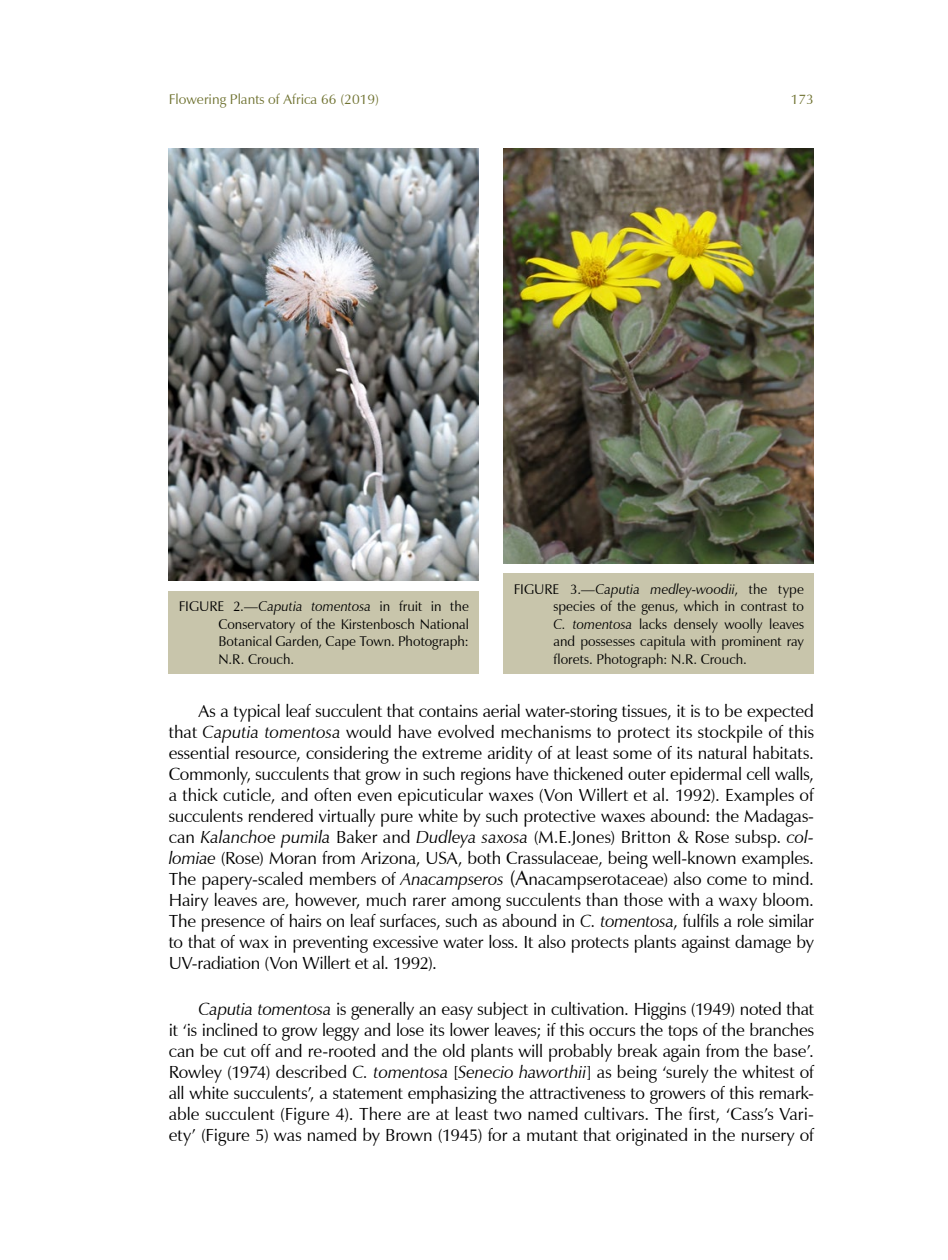
<style>
.page{position:relative;width:948px;height:1260px;background:#fff}
.page>*{position:absolute;margin:0;border:0;box-sizing:border-box;transform-origin:0 0}
.t1{font:17.5px/21px "Zapf Humanist 601 BT";letter-spacing:-.015em;color:#000;text-align:justify}
.t2{font:14px/17.5px "Zapf Humanist 601 BT";color:#000;text-align:justify}
.t3{font:14px "Zapf Humanist 601 BT";color:#6e712f}
.s1{font-style:italic}
.s2{font-size:21px}
</style>
<div class="page">
<img style="left:169px;top:149px;width:310px;height:432px">
<div style="left:169px;top:591px;width:310px;height:83px;background:#c8c5ab"></div>
<img style="left:504px;top:149px;width:310px;height:414px">
<div style="left:504px;top:573px;width:310px;height:101px;background:#c8c5ab"></div>
<p class="t3" style="left:169px;top:91px;width:212px">Flowering Plants of Africa 66 (2019)</p>
<p class="t3" style="left:790px;top:91px;width:25px">173</p>
<p class="t2" style="left:218px;top:598px;width:252px;text-indent:-40px">FIGURE 2.—<span class="s1">Caputia tomentosa</span> in fruit in the Conservatory of the Kirstenbosch National Botanical Garden, Cape Town. Photograph:<br>N.R. Crouch.</p>
<p class="t2" style="left:553px;top:580px;width:252px;text-indent:-40px">FIGURE 3.—<span class="s1">Caputia medley-woodii</span>, the type species of the genus, which in contrast to <span class="s1">C. tomentosa</span> lacks densely woolly leaves and possesses capitula with prominent ray florets. Photograph: N.R. Crouch.</p>
<p class="t1" style="left:169px;top:700px;width:646px;text-indent:30px">As a typical leaf succulent that contains aerial water-storing tissues, it is to be expected that <span class="s1">Caputia tomentosa</span> would have evolved mechanisms to protect its stockpile of this essential resource, considering the extreme aridity of at least some of its natural habitats.<br>Commonly, succulents that grow in such regions have thickened outer epidermal cell walls, a thick cuticle, and often even epicuticular waxes (Von Willert et al. 1992). Examples of succulents rendered virtually pure white by such protective waxes abound: the Madagas&shy;can <span class="s1">Kalanchoe pumila</span> Baker and <span class="s1">Dudleya saxosa</span> (M.E.Jones) Britton &amp; Rose subsp. <span class="s1">col&shy;lomiae</span> (Rose) Moran from Arizona, USA, both Crassulaceae, being well-known examples.<br>The papery-scaled members of <span class="s1">Anacampseros</span> <span class="s2">(A</span>nacampserotaceae) also come to mind.<br>Hairy leaves are, however, much rarer among succulents than those with a waxy bloom.<br>The presence of hairs on leaf surfaces, such as abound in <span class="s1">C. tomentosa</span>, fulfils a role similar to that of wax in preventing excessive water loss. It also protects plants against damage by UV-radiation (Von Willert et al. 1992).</p>
<p class="t1" style="left:169px;top:998px;width:646px;text-indent:30px"><span class="s1">Caputia tomentosa</span> is generally an easy subject in cultivation. Higgins (1949) noted that it ‘is inclined to grow leggy and lose its lower leaves; if this occurs the tops of the branches can be cut off and re-rooted and the old plants will probably break again from the base’.<br>Rowley (1974) described <span class="s1">C. tomentosa</span> [<span class="s1">Senecio haworthii</span>] as being ‘surely the whitest of all white succulents’, a statement emphasizing the attractiveness to growers of this remark&shy;able succulent (Figure 4). There are at least two named cultivars. The first, ‘Cass’s Vari&shy;ety’ (Figure 5) was named by Brown (1945) for a mutant that originated in the nursery of</p>
</div>
